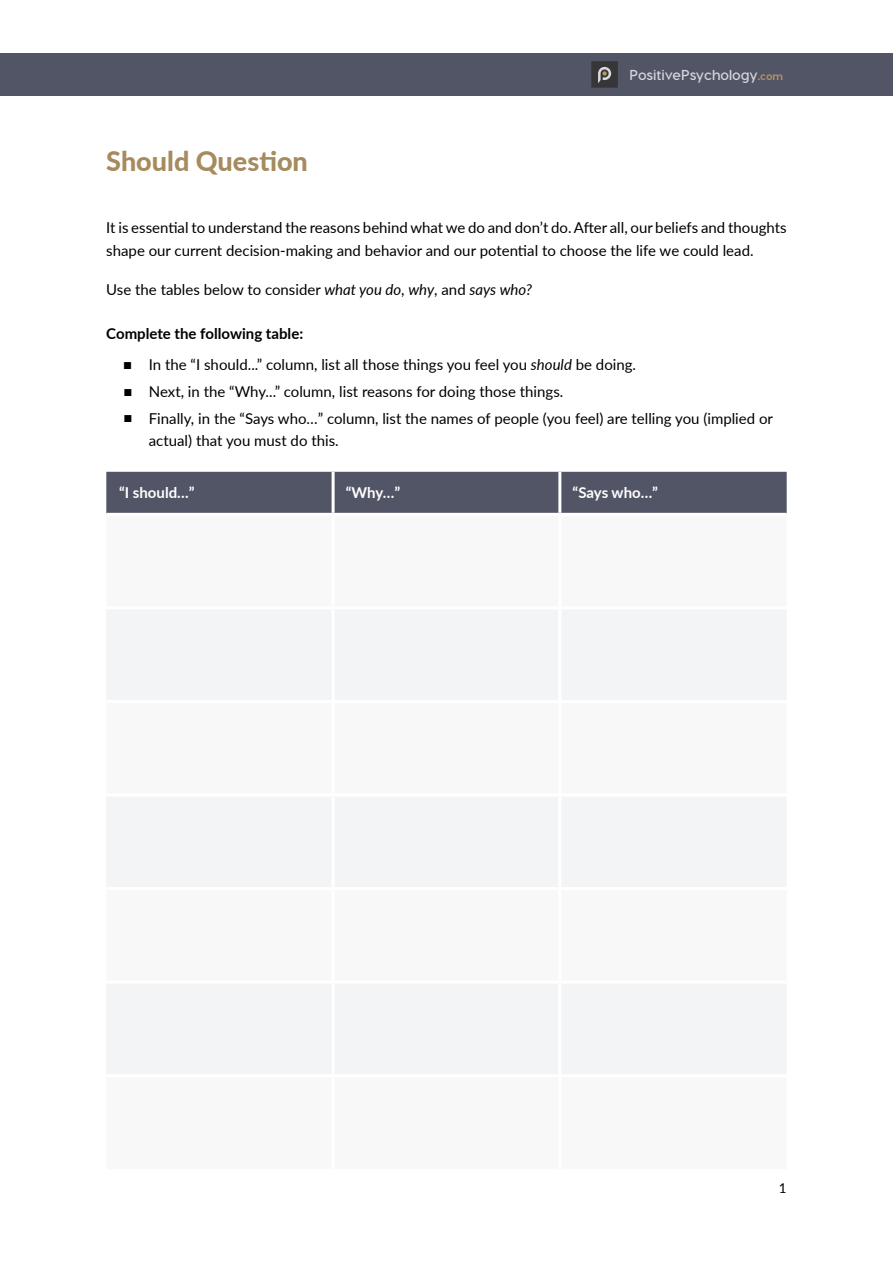
<style>
.page{position:relative;width:893px;height:1263px;background:#fff}
.page>*{position:absolute;margin:0;border:0;box-sizing:border-box;transform-origin:0 0}
.t1{font:800 27px "Lato";color:#a58b5d}
.t2{font:15px/22.5px "Lato";color:#000}
.t3{font:700 15px "Lato";color:#000}
.t4{font:700 15px "Lato";color:#fff}
.t5{font:700 14.4px "Visby CF";color:#d6d7da}
.t6{font:13.5px "Lato";color:#000}
.s1{font-weight:800;font-size:10.8px;color:#af9364}
.s2{font-style:italic}
.s3{font-family:"Arial"}
</style>
<div class="page">
<div style="left:0;top:53px;width:893px;height:43px;background:#525566"></div>
<div style="left:591px;top:61px;width:27px;height:27px;background:#363638"></div>
<svg style="left:598px;top:67px;width:13px;height:16px"></svg>
<div style="left:106px;top:472px;width:681px;height:41px;background:#525566"></div>
<div style="left:107px;top:610px;width:679px;height:464px;background:#f3f4f5"></div>
<hr style="left:332px;top:472px;width:3px;height:41px;background:#fff">
<hr style="left:558px;top:472px;width:3px;height:41px;background:#fff">
<hr style="left:332px;top:609px;width:3px;height:91px;background:#fff">
<hr style="left:558px;top:609px;width:3px;height:91px;background:#fff">
<hr style="left:106px;top:700px;width:227px;height:3px;background:#fff">
<hr style="left:333px;top:700px;width:227px;height:3px;background:#fff">
<hr style="left:332px;top:703px;width:3px;height:90px;background:#fff">
<hr style="left:560px;top:700px;width:227px;height:3px;background:#fff">
<hr style="left:558px;top:703px;width:3px;height:90px;background:#fff">
<hr style="left:106px;top:793px;width:227px;height:3px;background:#fff">
<hr style="left:333px;top:793px;width:227px;height:3px;background:#fff">
<hr style="left:332px;top:796px;width:3px;height:91px;background:#fff">
<hr style="left:560px;top:793px;width:227px;height:3px;background:#fff">
<hr style="left:558px;top:796px;width:3px;height:91px;background:#fff">
<hr style="left:106px;top:887px;width:227px;height:3px;background:#fff">
<hr style="left:333px;top:887px;width:227px;height:3px;background:#fff">
<hr style="left:332px;top:890px;width:3px;height:90px;background:#fff">
<hr style="left:560px;top:887px;width:227px;height:3px;background:#fff">
<hr style="left:558px;top:890px;width:3px;height:90px;background:#fff">
<hr style="left:106px;top:980px;width:227px;height:3px;background:#fff">
<hr style="left:333px;top:980px;width:227px;height:3px;background:#fff">
<hr style="left:332px;top:983px;width:3px;height:91px;background:#fff">
<hr style="left:560px;top:980px;width:227px;height:3px;background:#fff">
<hr style="left:558px;top:983px;width:3px;height:91px;background:#fff">
<h1 class="t1" style="left:106px;top:141px;width:203px">Should Question</h1>
<p class="t5" style="left:629px;top:66px;width:155px">PositivePsychology<span class="s1">.com</span></p>
<p class="t2" style="left:106px;top:216px;width:682px">It is essential to understand the reasons behind what we do and don’t do. After all, our beliefs and thoughts shape our current decision-making and behavior and our potential to choose the life we could lead.</p>
<p class="t2" style="left:106px;top:278px;width:427px">Use the tables below to consider <span class="s2">what you do</span>, <span class="s2">why</span>, and <span class="s2">says who?</span></p>
<p class="t3" style="left:106px;top:323px;width:198px">Complete the following table:</p>
<p class="t2" style="left:123px;top:353px;width:514px"><span class="s3">■</span> In the “I should...” column, list all those things you feel you <span class="s2">should</span> be doing.</p>
<p class="t2" style="left:123px;top:380px;width:442px"><span class="s3">■</span> Next, in the “Why...” column, list reasons for doing those things.</p>
<p class="t2" style="left:149px;top:406px;width:626px;text-indent:-26px"><span class="s3">■</span> Finally, in the “Says who…” column, list the names of people (you feel) are telling you (implied or actual) that you must do this.</p>
<p class="t4" style="left:119px;top:481px;width:77px">“I should…”</p>
<p class="t4" style="left:346px;top:481px;width:56px">“Why…”</p>
<p class="t4" style="left:573px;top:481px;width:87px">“Says who…”</p>
<p class="t6" style="left:779px;top:1178px;width:9px">1</p>
</div>
